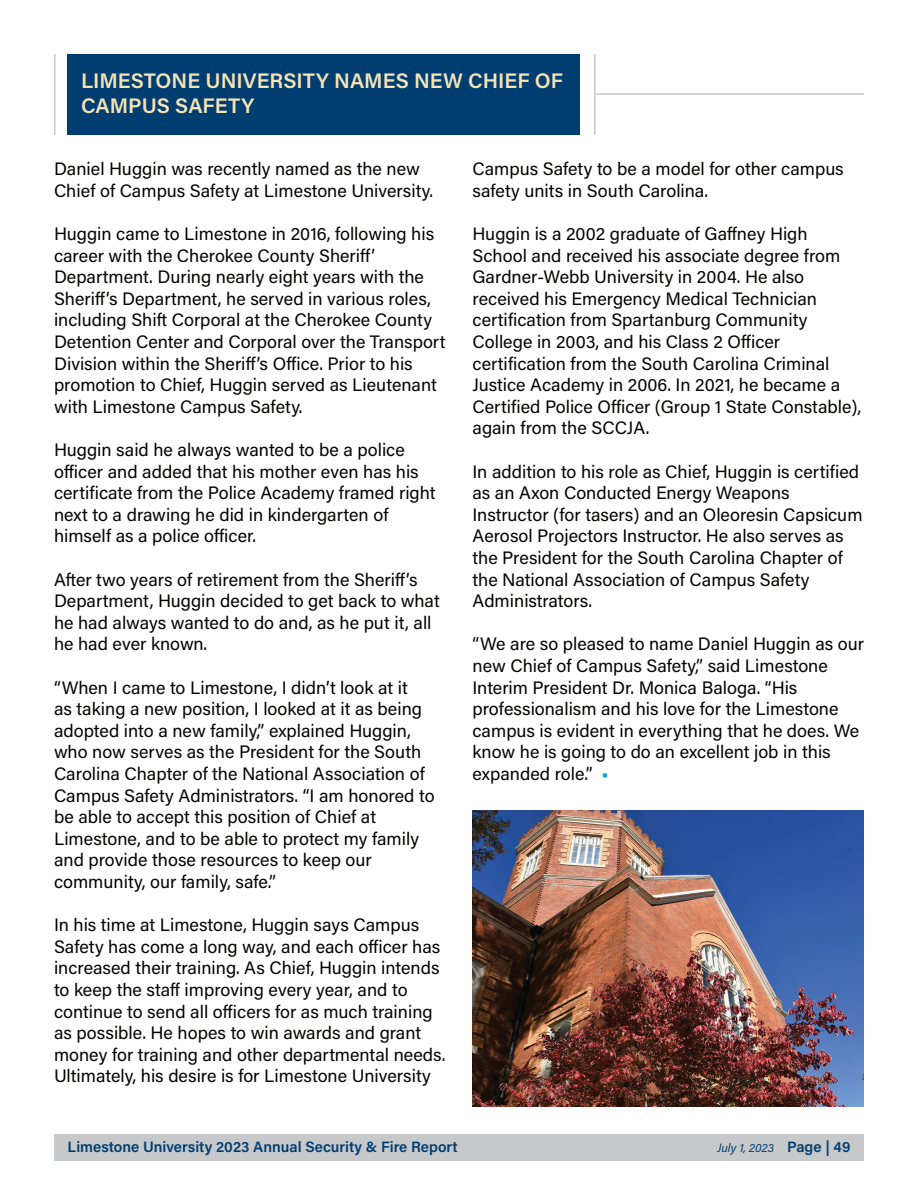
<style>
.page{position:relative;width:918px;height:1188px;background:#fff}
.page>*{position:absolute;margin:0;border:0;box-sizing:border-box;transform-origin:0 0}
.t1{font:600 21px/25.2px "Acumin Pro";letter-spacing:.005em;color:#f6e3b4}
.t2{font:18px/21.6px "Acumin Pro";color:#040503}
.t3{font:600 15px "Acumin Pro";color:#003d71}
.t4{font:italic 12px "Acumin Pro";letter-spacing:.005em;color:#003d71}
.s1{color:#00a8e2}
.s2{font-weight:600;font-style:normal;font-size:15px}
</style>
<div class="page">
<div style="left:54px;top:1134px;width:810px;height:27px;background:#c7c8ca"></div>
<div style="left:68px;top:54px;width:512px;height:81px;background:#003d71"></div>
<hr style="left:54px;top:54px;width:2px;height:81px;background:#c7c8ca">
<hr style="left:594px;top:54px;width:2px;height:81px;background:#c7c8ca">
<hr style="left:595px;top:93px;width:269px;height:2px;background:#c7c8ca">
<img style="left:472px;top:810px;width:392px;height:297px">
<p class="t1" style="left:81px;top:67px;width:483px">LIMESTONE UNIVERSITY NAMES NEW CHIEF OF<br>CAMPUS SAFETY</p>
<p class="t2" style="left:54px;top:157px;width:381px">Daniel Huggin was recently named as the new<br>Chief of Campus Safety at Limestone University.</p>
<p class="t2" style="left:54px;top:222px;width:382px">Huggin came to Limestone in 2016, following his career with the Cherokee County Sheriff’</p>
<p class="t2" style="left:54px;top:265px;width:378px">Department. During nearly eight years with the<br>Sheriff’s Department, he served in various roles,</p>
<p class="t2" style="left:54px;top:309px;width:393px">including Shift Corporal at the Cherokee County Detention Center and Corporal over the Transport Division within the Sheriff’s Office. Prior to his promotion to Chief, Huggin served as Lieutenant with Limestone Campus Safety.</p>
<p class="t2" style="left:54px;top:438px;width:383px">Huggin said he always wanted to be a police officer and added that his mother even has his certificate from the Police Academy framed right next to a drawing he did in kindergarten of</p>
<p class="t2" style="left:54px;top:525px;width:204px">himself as a police officer.</p>
<p class="t2" style="left:54px;top:568px;width:387px">After two years of retirement from the Sheriff’s Department, Huggin decided to get back to what he had always wanted to do and, as he put it, all he had ever known.</p>
<p class="t2" style="left:54px;top:676px;width:382px">“When I came to Limestone, I didn’t look at it<br>as taking a new position, I looked at it as being adopted into a new family,” explained Huggin, who now serves as the President for the South Carolina Chapter of the National Association of Campus Safety Administrators. “I am honored to be able to accept this position of Chief at</p>
<p class="t2" style="left:54px;top:827px;width:367px">Limestone, and to be able to protect my family and provide those resources to keep our</p>
<p class="t2" style="left:54px;top:870px;width:224px">community, our family, safe.”</p>
<p class="t2" style="left:54px;top:913px;width:388px">In his time at Limestone, Huggin says Campus<br>Safety has come a long way, and each officer has</p>
<p class="t2" style="left:54px;top:957px;width:387px">increased their training. As Chief, Huggin intends to keep the staff improving every year, and to</p>
<p class="t2" style="left:54px;top:1000px;width:393px">continue to send all officers for as much training as possible. He hopes to win awards and grant money for training and other departmental needs.<br>Ultimately, his desire is for Limestone University</p>
<p class="t2" style="left:472px;top:157px;width:373px">Campus Safety to be a model for other campus safety units in South Carolina.</p>
<p class="t2" style="left:472px;top:222px;width:369px">Huggin is a 2002 graduate of Gaffney High<br>School and received his associate degree from</p>
<p class="t2" style="left:472px;top:265px;width:333px">Gardner-Webb University in 2004. He also</p>
<p class="t2" style="left:472px;top:287px;width:346px">received his Emergency Medical Technician</p>
<p class="t2" style="left:472px;top:309px;width:337px">certification from Spartanburg Community</p>
<p class="t2" style="left:472px;top:330px;width:309px">College in 2003, and his Class 2 Officer</p>
<p class="t2" style="left:472px;top:352px;width:390px">certification from the South Carolina Criminal Justice Academy in 2006. In 2021, he became a Certified Police Officer (Group 1 State Constable), again from the SCCJA.</p>
<p class="t2" style="left:472px;top:460px;width:388px">In addition to his role as Chief, Huggin is certified as an Axon Conducted Energy Weapons</p>
<p class="t2" style="left:472px;top:503px;width:392px">Instructor (for tasers) and an Oleoresin Capsicum Aerosol Projectors Instructor. He also serves as the President for the South Carolina Chapter of the National Association of Campus Safety</p>
<p class="t2" style="left:472px;top:589px;width:121px">Administrators.</p>
<p class="t2" style="left:472px;top:633px;width:393px">“We are so pleased to name Daniel Huggin as our new Chief of Campus Safety,” said Limestone</p>
<p class="t2" style="left:472px;top:676px;width:326px">Interim President Dr. Monica Baloga. “His</p>
<p class="t2" style="left:472px;top:697px;width:388px">professionalism and his love for the Limestone campus is evident in everything that he does. We know he is going to do an excellent job in this expanded role.” <span class="s1">■</span></p>
<p class="t3" style="left:68px;top:1136px;width:392px">Limestone University 2023 Annual Security &amp; Fire Report</p>
<p class="t4" style="left:717px;top:1139px;width:135px">July 1, 2023 <span class="s2">Page | 49</span></p>
</div>
